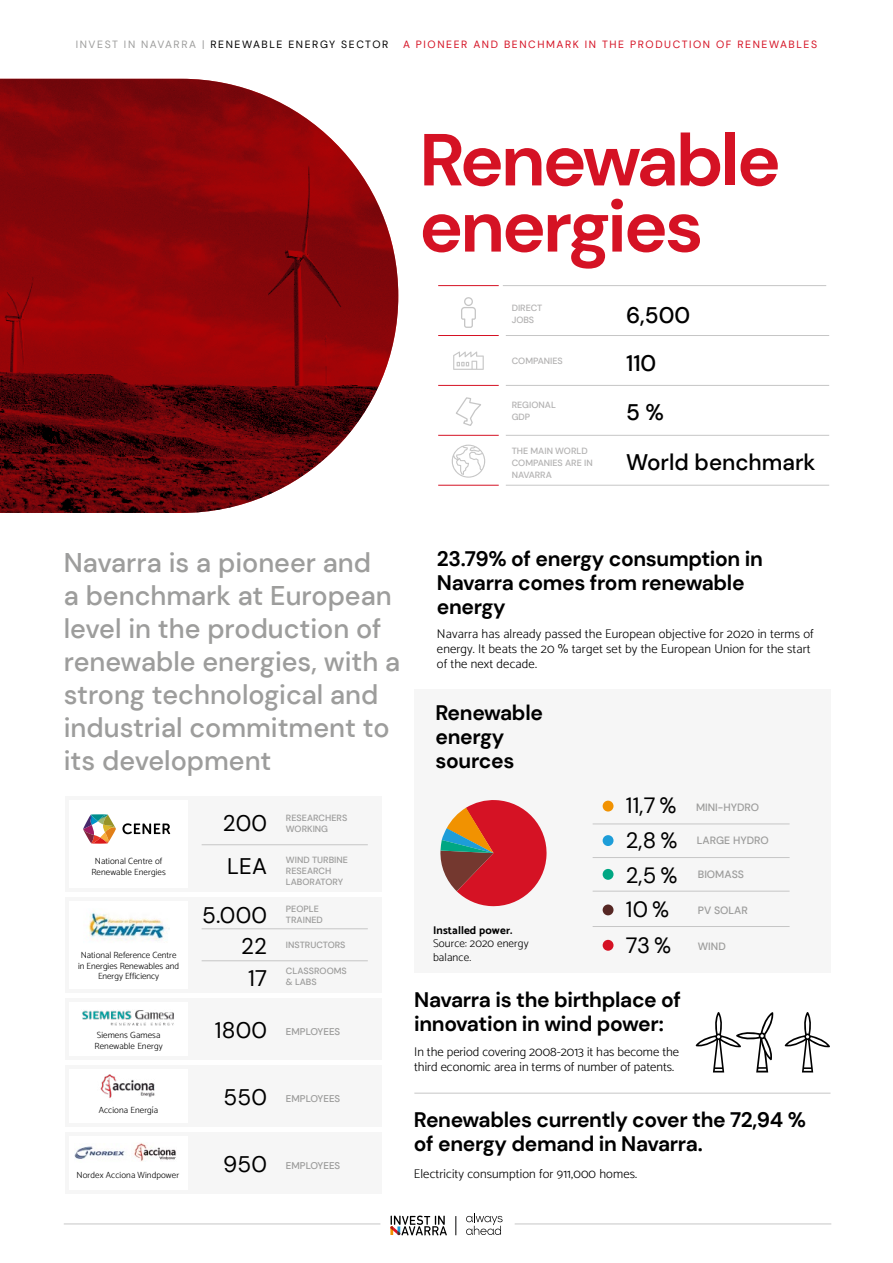
<style>
.page{position:relative;width:893px;height:1263px;background:#fff}
.page>*{position:absolute;margin:0;border:0;box-sizing:border-box;transform-origin:0 0}
.t1{font:700 73.5px/66.2px "DM Sans";letter-spacing:-.04em;color:#d51224}
.t2{font:500 27px/33px "DM Sans";color:#9d9d9c}
.t3{font:22.5px/43px "DM Sans";letter-spacing:.01em;color:#000}
.t4{font:500 22.5px/48.8px "DM Sans";color:#000}
.t5{font:22.05px/34.8px "DM Sans";color:#000}
.t6{font:700 21px/24px "DM Sans";letter-spacing:-.015em;color:#000}
.t7{font:300 12.75px/15px "Catamaran";letter-spacing:.01em;color:#000}
.t8{font:300 11.25px/13.5px "Catamaran";letter-spacing:.01em;color:#000}
.t9{font:700 11.25px "Catamaran";letter-spacing:.01em;color:#000}
.t10{font:500 10.65px "DM Sans";color:#9d9d9c}
.t11{font:10.5px "DM Sans";letter-spacing:.15em;color:#d51224}
.t12{font:10.5px "DM Sans";letter-spacing:.15em;color:#000}
.t13{font:500 9.75px "DM Sans";color:#9d9d9c}
.t14{font:300 9px/10.5px "Catamaran";letter-spacing:.01em;color:#000;text-align:center}
.t15{font:500 9px/10.8px "DM Sans";color:#9d9d9c}
.t16{font:500 9px/12px "DM Sans";color:#b3b2b2}
.s1{color:#9d9d9c}
</style>
<div class="page">
<div style="left:65px;top:897px;width:316px;height:96px;background:#f6f6f6"></div>
<div style="left:69px;top:901px;width:119px;height:87px;background:#fff"></div>
<div style="left:65px;top:998px;width:316px;height:62px;background:#f6f6f6"></div>
<div style="left:69px;top:1002px;width:119px;height:54px;background:#fff"></div>
<div style="left:65px;top:1065px;width:316px;height:62px;background:#f6f6f6"></div>
<div style="left:69px;top:1069px;width:119px;height:54px;background:#fff"></div>
<div style="left:65px;top:1132px;width:316px;height:62px;background:#f6f6f6"></div>
<div style="left:69px;top:1136px;width:119px;height:54px;background:#fff"></div>
<div style="left:65px;top:796px;width:316px;height:96px;background:#f6f6f6"></div>
<div style="left:69px;top:800px;width:119px;height:87px;background:#fff"></div>
<img style="left:0;top:79px;width:398px;height:434px">
<svg style="left:461px;top:297px;width:15px;height:31px"></svg>
<svg style="left:453px;top:351px;width:31px;height:19px"></svg>
<svg style="left:456px;top:397px;width:25px;height:29px"></svg>
<hr style="left:202px;top:844px;width:166px;height:1px;background:#c6c6c6">
<hr style="left:202px;top:928px;width:166px;height:1px;background:#c6c6c6">
<hr style="left:202px;top:960px;width:166px;height:1px;background:#c6c6c6">
<hr style="left:438px;top:285px;width:61px;height:1px;background:#d51224">
<hr style="left:503px;top:285px;width:323px;height:1px;background:#c6c6c6">
<hr style="left:438px;top:335px;width:61px;height:1px;background:#d51224">
<hr style="left:438px;top:385px;width:61px;height:1px;background:#d51224">
<hr style="left:438px;top:435px;width:61px;height:1px;background:#d51224">
<hr style="left:438px;top:485px;width:61px;height:1px;background:#d51224">
<hr style="left:506px;top:335px;width:323px;height:1px;background:#c6c6c6">
<hr style="left:506px;top:385px;width:323px;height:1px;background:#c6c6c6">
<hr style="left:506px;top:435px;width:323px;height:1px;background:#c6c6c6">
<hr style="left:506px;top:485px;width:323px;height:1px;background:#c6c6c6">
<svg style="left:451px;top:445px;width:34px;height:33px"></svg>
<div style="left:414px;top:690px;width:416px;height:283px;background:#f6f6f6"></div>
<hr style="left:593px;top:824px;width:197px;height:1px;background:#c6c6c6">
<hr style="left:593px;top:857px;width:197px;height:1px;background:#c6c6c6">
<hr style="left:593px;top:891px;width:197px;height:1px;background:#c6c6c6">
<hr style="left:593px;top:926px;width:197px;height:1px;background:#c6c6c6">
<div style="left:603px;top:801px;width:10px;height:10px;background:#f19201;border-radius:50%"></div>
<div style="left:603px;top:835px;width:10px;height:11px;background:#1d9dd8;border-radius:50%"></div>
<div style="left:603px;top:869px;width:10px;height:11px;background:#00a783;border-radius:50%"></div>
<div style="left:603px;top:904px;width:10px;height:11px;background:#562724;border-radius:50%"></div>
<div style="left:603px;top:940px;width:10px;height:11px;background:#d51224;border-radius:50%"></div>
<svg style="left:440px;top:800px;width:107px;height:107px"></svg>
<svg style="left:785px;top:1012px;width:45px;height:60px"></svg>
<svg style="left:696px;top:1012px;width:77px;height:60px"></svg>
<svg style="left:83px;top:814px;width:33px;height:30px"></svg>
<svg style="left:122px;top:823px;width:48px;height:11px"></svg>
<img style="left:88px;top:912px;width:81px;height:29px">
<img style="left:82px;top:1010px;width:92px;height:16px">
<img style="left:100px;top:1074px;width:55px;height:24px">
<img style="left:75px;top:1146px;width:50px;height:13px">
<img style="left:134px;top:1143px;width:42px;height:18px">
<hr style="left:64px;top:1224px;width:316px;height:1px;background:#c6c6c6">
<hr style="left:515px;top:1224px;width:316px;height:1px;background:#c6c6c6">
<svg style="left:390px;top:1215px;width:57px;height:20px"></svg>
<svg style="left:456px;top:1216px;width:1px;height:19px"></svg>
<svg style="left:466px;top:1213px;width:37px;height:22px"></svg>
<hr style="left:414px;top:1093px;width:416px;height:1px;background:#c6c6c6">
<p class="t12" style="left:76px;top:38px;width:314px"><span class="s1">INVEST IN NAVARRA |</span> RENEWABLE ENERGY SECTOR</p>
<p class="t11" style="left:403px;top:38px;width:416px">A PIONEER AND BENCHMARK IN THE PRODUCTION OF RENEWABLES</p>
<h1 class="t1" style="left:419px;top:127px;width:363px">Renewable energies</h1>
<p class="t16" style="left:512px;top:301px;width:32px">DIRECT<br>JOBS</p>
<p class="t16" style="left:512px;top:355px;width:53px">COMPANIES</p>
<p class="t16" style="left:512px;top:399px;width:46px">REGIONAL<br>GDP</p>
<p class="t16" style="left:512px;top:444px;width:83px">THE MAIN WORLD<br>COMPANIES ARE IN<br>NAVARRA</p>
<h3 class="t4" style="left:626px;top:290px;width:66px">6,500<br>110<br>5 %</h3>
<h3 class="t4" style="left:626px;top:438px;width:191px">World benchmark</h3>
<h2 class="t2" style="left:64px;top:546px;width:338px">Navarra is a pioneer and<br>a benchmark at European level in the production of renewable energies, with a strong technological and industrial commitment to its development</h2>
<h3 class="t6" style="left:437px;top:547px;width:327px">23.79% of energy consumption in<br>Navarra comes from renewable energy</h3>
<p class="t7" style="left:437px;top:626px;width:378px">Navarra has already passed the European objective for 2020 in terms of energy. It beats the 20 % target set by the European Union for the start of the next decade.</p>
<h3 class="t6" style="left:435px;top:700px;width:109px">Renewable energy sources</h3>
<p class="t14" style="left:91px;top:856px;width:76px">National Centre of<br>Renewable Energies</p>
<p class="t14" style="left:78px;top:949px;width:102px">National Reference Centre in Energies Renewables and<br>Energy Efficiency</p>
<p class="t14" style="left:94px;top:1029px;width:70px;text-align:left">Siemens Gamesa<br>Renewable Energy</p>
<p class="t14" style="left:99px;top:1105px;width:61px">Acciona Energía</p>
<p class="t14" style="left:77px;top:1170px;width:104px">Nordex Acciona Windpower</p>
<h3 class="t3" style="left:223px;top:802px;width:46px">200<br>LEA</h3>
<p class="t15" style="left:286px;top:813px;width:63px">RESEARCHERS<br>WORKING</p>
<p class="t15" style="left:286px;top:854px;width:64px">WIND TURBINE<br>RESEARCH<br>LABORATORY</p>
<h3 class="t3" style="left:202px;top:894px;width:66px">5.000</h3>
<p class="t15" style="left:286px;top:904px;width:38px">PEOPLE<br>TRAINED</p>
<h3 class="t3" style="left:241px;top:930px;width:27px;line-height:31.8px;text-align:center">22<br>17</h3>
<p class="t15" style="left:286px;top:939px;width:61px">INSTRUCTORS</p>
<p class="t15" style="left:286px;top:965px;width:62px">CLASSROOMS &amp; LABS</p>
<h3 class="t3" style="left:215px;top:1008px;width:54px">1800</h3>
<p class="t13" style="left:286px;top:1026px;width:56px">EMPLOYEES</p>
<h3 class="t3" style="left:224px;top:1075px;width:45px">550</h3>
<h3 class="t3" style="left:223px;top:1142px;width:45px">950</h3>
<p class="t13" style="left:286px;top:1093px;width:56px">EMPLOYEES</p>
<p class="t13" style="left:286px;top:1160px;width:56px">EMPLOYEES</p>
<p class="t9" style="left:433px;top:921px;width:81px">Installed power.</p>
<p class="t8" style="left:433px;top:936px;width:97px">Source: 2020 energy balance.</p>
<h3 class="t5" style="left:626px;top:788px;width:53px">11,7 %<br>2,8 %<br>2,5 %<br>10 %<br>73 %</h3>
<h3 class="t6" style="left:414px;top:988px;width:268px">Navarra is the birthplace of innovation in wind power:</h3>
<p class="t7" style="left:414px;top:1044px;width:266px">In the period covering 2008-2013 it has become the third economic area in terms of number of patents.</p>
<p class="t10" style="left:696px;top:801px;width:65px">MINI-HYDRO</p>
<p class="t10" style="left:697px;top:833px;width:74px">LARGE HYDRO</p>
<p class="t10" style="left:698px;top:868px;width:48px">BIOMASS</p>
<p class="t10" style="left:698px;top:904px;width:52px">PV SOLAR</p>
<p class="t10" style="left:698px;top:939px;width:29px">WIND</p>
<h3 class="t6" style="left:414px;top:1107px;width:394px">Renewables currently cover the 72,94 % of energy demand in Navarra.</h3>
<p class="t7" style="left:414px;top:1166px;width:225px">Electricity consumption for 911,000 homes.</p>
</div>
